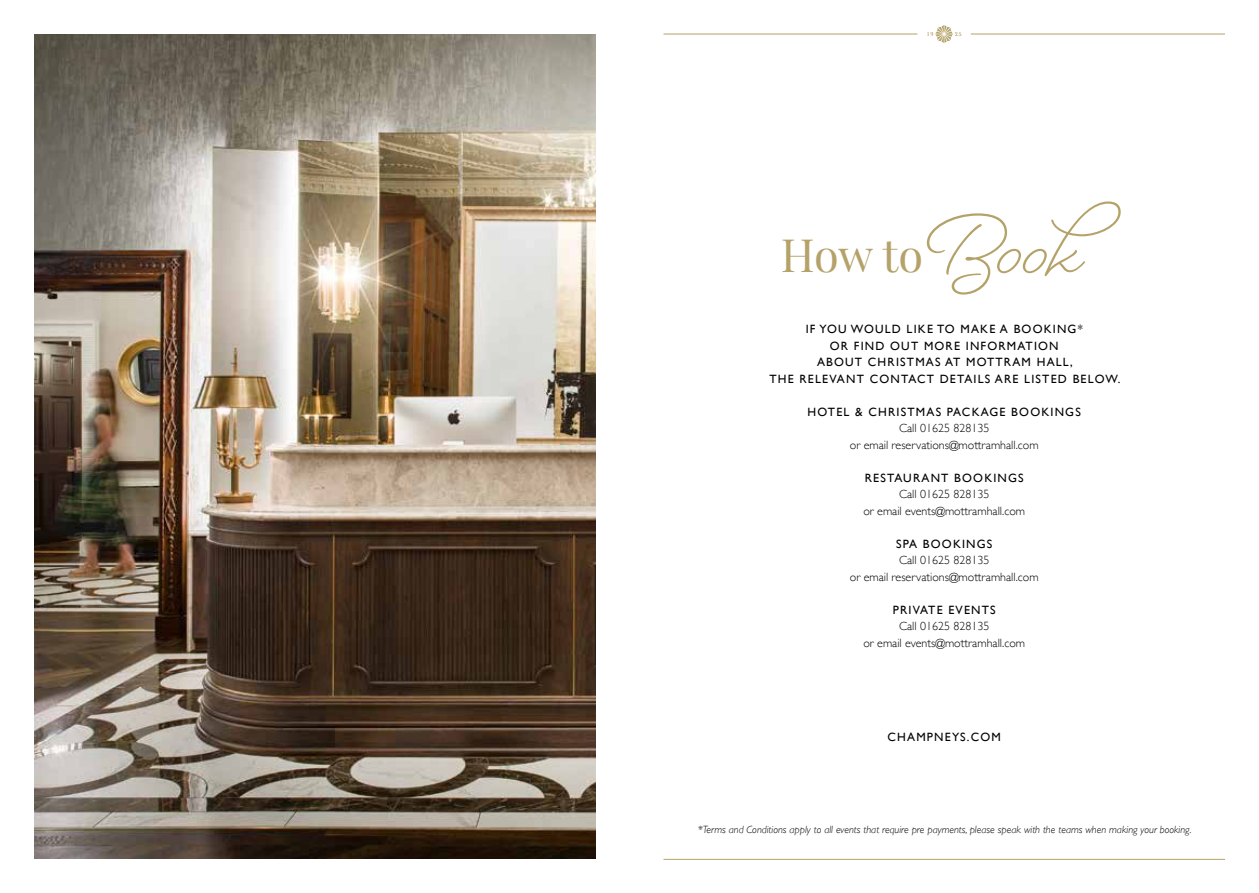
<style>
.page{position:relative;width:1259px;height:893px;background:#fff}
.page>*{position:absolute;margin:0;border:0;box-sizing:border-box;transform-origin:0 0}
.t1{font:45px "Playfair Display";color:#b4a269}
.t2{font:12px/16.5px "Gill Sans";letter-spacing:.1em;color:#000;text-align:center}
.t3{font:300 12px/16.5px "Gill Sans";color:#000;text-align:center}
.t4{font:italic 300 10.5px "Gill Sans";color:#000}
.s1{font-family:"Beloved Script";font-size:90px}
</style>
<div class="page">
<svg style="left:927px;top:25px;width:34px;height:18px"></svg>
<hr style="left:663px;top:34px;width:254px;height:1px;background:#b4a269">
<hr style="left:971px;top:34px;width:254px;height:1px;background:#b4a269">
<hr style="left:663px;top:859px;width:562px;height:1px;background:#b4a269">
<img style="left:34px;top:34px;width:561px;height:825px">
<h1 class="t1" style="left:781px;top:220px;width:304px">How to<span class="s1">Book</span></h1>
<p class="t2" style="left:769px;top:321px;width:352px">IF YOU WOULD LIKE TO MAKE A BOOKING*<br>OR FIND OUT MORE INFORMATION<br>ABOUT CHRISTMAS AT MOTTRAM HALL,<br>THE RELEVANT CONTACT DETAILS ARE LISTED BELOW.</p>
<p class="t2" style="left:807px;top:403px;width:275px">HOTEL &amp; CHRISTMAS PACKAGE BOOKINGS</p>
<p class="t3" style="left:850px;top:420px;width:190px">Call 01625 828135<br>or email reservations@mottramhall.com</p>
<p class="t2" style="left:864px;top:469px;width:160px">RESTAURANT BOOKINGS</p>
<p class="t3" style="left:863px;top:486px;width:163px">Call 01625 828135<br>or email events@mottramhall.com</p>
<p class="t2" style="left:896px;top:535px;width:98px">SPA BOOKINGS</p>
<p class="t3" style="left:850px;top:552px;width:190px">Call 01625 828135<br>or email reservations@mottramhall.com</p>
<p class="t2" style="left:892px;top:601px;width:105px">PRIVATE EVENTS</p>
<p class="t3" style="left:863px;top:618px;width:163px">Call 01625 828135<br>or email events@mottramhall.com</p>
<p class="t2" style="left:887px;top:728px;width:115px">CHAMPNEYS.COM</p>
<p class="t4" style="left:698px;top:824px;width:495px">*Terms and Conditions apply to all events that require pre payments, please speak with the teams when making your booking.</p>
</div>
